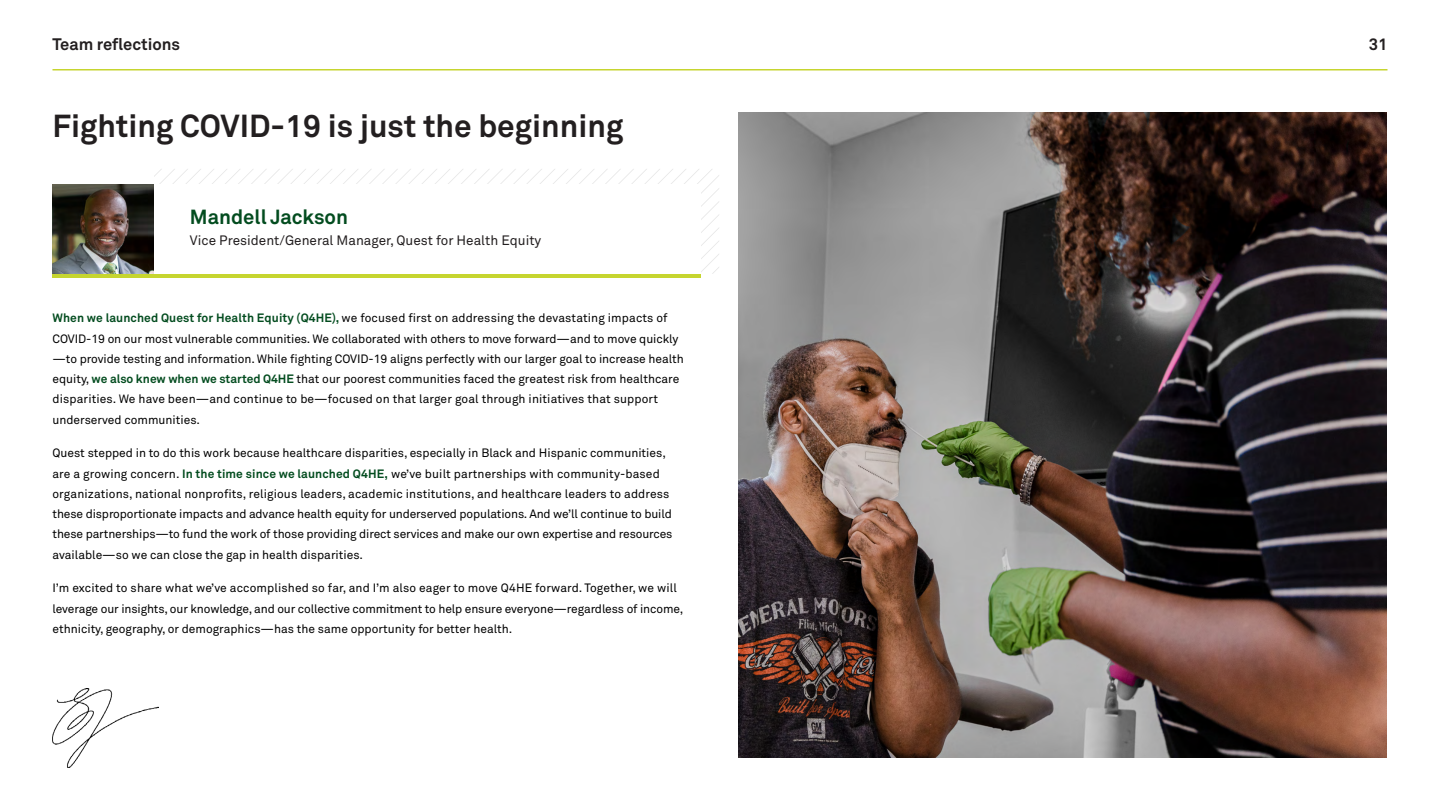
<style>
.page{position:relative;width:1440px;height:810px;background:#fff}
.page>*{position:absolute;margin:0;border:0;box-sizing:border-box;transform-origin:0 0}
.t1{font:700 31.5px "Akkurat Pro";color:#231f20}
.t2{font:700 20.25px "Akkurat Pro";color:#034c1f}
.t3{font:700 16.5px "Akkurat Pro";color:#231f20}
.t4{font:13.5px "Akkurat Pro";color:#231f20}
.t5{font:12px/20.2px "Akkurat Pro";color:#000}
.s1{font-weight:700;color:#034c1f}
</style>
<div class="page">
<hr style="left:52px;top:69px;width:1336px;height:1px;background:#c6d52f">
<svg style="left:154px;top:169px;width:565px;height:105px"></svg>
<img style="left:739px;top:112px;width:648px;height:646px">
<hr style="left:52px;top:274px;width:649px;height:4px;background:#c6d52f">
<div style="left:52px;top:184px;width:649px;height:90px;background:#fff"></div>
<img style="left:52px;top:184px;width:102px;height:90px">
<img style="left:52px;top:688px;width:107px;height:80px">
<h3 class="t3" style="left:52px;top:34px;width:129px">Team reflections</h3>
<h3 class="t3" style="left:1369px;top:34px;width:20px">31</h3>
<h1 class="t1" style="left:52px;top:107px;width:572px">Fighting COVID-19 is just the beginning</h1>
<h2 class="t2" style="left:190px;top:204px;width:160px">Mandell Jackson</h2>
<p class="t4" style="left:190px;top:233px;width:353px">Vice President/General Manager, Quest for Health Equity</p>
<p class="t5" style="left:52px;top:308px;width:633px"><span class="s1">When we launched Quest for Health Equity (Q4HE),</span> we focused first on addressing the devastating impacts of COVID-19 on our most vulnerable communities. We collaborated with others to move forward—and to move quickly —to provide testing and information. While fighting COVID-19 aligns perfectly with our larger goal to increase health equity, <span class="s1">we also knew when we started Q4HE</span> that our poorest communities faced the greatest risk from healthcare disparities. We have been—and continue to be—focused on that larger goal through initiatives that support underserved communities.</p>
<p class="t5" style="left:52px;top:443px;width:622px">Quest stepped in to do this work because healthcare disparities, especially in Black and Hispanic communities, are a growing concern. <span class="s1">In the time since we launched Q4HE,</span> we’ve built partnerships with community-based organizations, national nonprofits, religious leaders, academic institutions, and healthcare leaders to address these disproportionate impacts and advance health equity for underserved populations. And we’ll continue to build these partnerships—to fund the work of those providing direct services and make our own expertise and resources available—so we can close the gap in health disparities.</p>
<p class="t5" style="left:52px;top:578px;width:632px">I’m excited to share what we’ve accomplished so far, and I’m also eager to move Q4HE forward. Together, we will leverage our insights, our knowledge, and our collective commitment to help ensure everyone—regardless of income, ethnicity, geography, or demographics—has the same opportunity for better health.</p>
</div>
